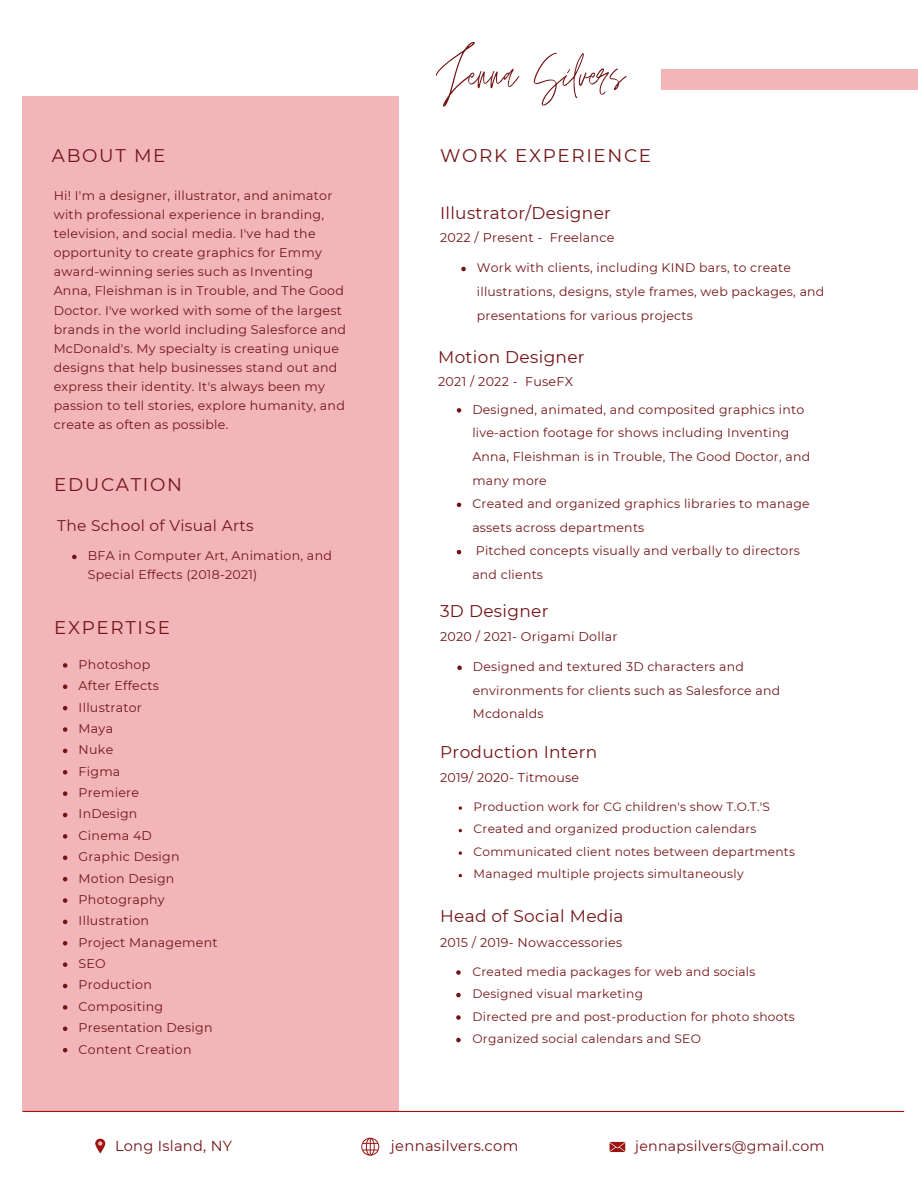
<style>
.page{position:relative;width:918px;height:1188px;background:#fff}
.page>*{position:absolute;margin:0;border:0;box-sizing:border-box;transform-origin:0 0}
.t1{font:64.05px "Jonathan";color:#731416}
.t2{font:18.3px "Montserrat";letter-spacing:.09em;color:#731416}
.t3{font:16.95px "Montserrat";letter-spacing:.02em;color:#731416}
.t4{font:15.45px "Montserrat";letter-spacing:.02em;color:#731416}
.t5{font:14.7px "Montserrat";letter-spacing:.02em;color:#731416}
.t6{font:14.55px "Montserrat";letter-spacing:.02em;color:#731416}
.t7{font:14.1px "Montserrat";letter-spacing:.02em;color:#731416}
.t8{font:12.75px "Montserrat";letter-spacing:.02em;color:#731416}
.t9{font:12.6px/19.2px "Montserrat";letter-spacing:.02em;color:#731416}
.t10{font:12.45px/23.7px "Montserrat";letter-spacing:.02em;color:#731416}
.t11{font:12.15px "Montserrat";letter-spacing:.02em;color:#731416}
</style>
<div class="page">
<div style="left:22px;top:96px;width:377px;height:1015px;background:#f1b5ba"></div>
<hr style="left:23px;top:1111px;width:881px;height:1px;background:#9a1412">
<svg style="left:361px;top:1138px;width:18px;height:18px"></svg>
<div style="left:661px;top:69px;width:257px;height:20px;background:#f1b5ba"></div>
<svg style="left:95px;top:1139px;width:10px;height:14px"></svg>
<svg style="left:610px;top:1142px;width:15px;height:10px"></svg>
<svg style="left:457px;top:666px;width:5px;height:4px"></svg>
<svg style="left:461px;top:267px;width:5px;height:4px"></svg>
<svg style="left:457px;top:408px;width:4px;height:5px"></svg>
<svg style="left:457px;top:503px;width:4px;height:4px"></svg>
<svg style="left:457px;top:550px;width:4px;height:4px"></svg>
<svg style="left:456px;top:970px;width:5px;height:5px"></svg>
<svg style="left:456px;top:993px;width:5px;height:4px"></svg>
<svg style="left:456px;top:1015px;width:5px;height:5px"></svg>
<svg style="left:456px;top:1038px;width:5px;height:4px"></svg>
<svg style="left:459px;top:806px;width:3px;height:4px"></svg>
<svg style="left:459px;top:851px;width:3px;height:4px"></svg>
<svg style="left:72px;top:555px;width:5px;height:4px"></svg>
<svg style="left:63px;top:663px;width:4px;height:5px"></svg>
<svg style="left:63px;top:685px;width:4px;height:4px"></svg>
<svg style="left:63px;top:706px;width:4px;height:4px"></svg>
<svg style="left:63px;top:727px;width:4px;height:5px"></svg>
<svg style="left:63px;top:749px;width:4px;height:4px"></svg>
<svg style="left:63px;top:770px;width:4px;height:5px"></svg>
<svg style="left:63px;top:791px;width:4px;height:5px"></svg>
<svg style="left:63px;top:813px;width:4px;height:4px"></svg>
<svg style="left:63px;top:834px;width:4px;height:5px"></svg>
<svg style="left:63px;top:856px;width:4px;height:4px"></svg>
<svg style="left:63px;top:877px;width:4px;height:4px"></svg>
<svg style="left:63px;top:898px;width:4px;height:5px"></svg>
<svg style="left:63px;top:920px;width:4px;height:4px"></svg>
<svg style="left:63px;top:941px;width:4px;height:5px"></svg>
<svg style="left:63px;top:962px;width:4px;height:5px"></svg>
<svg style="left:63px;top:984px;width:4px;height:4px"></svg>
<svg style="left:63px;top:1005px;width:4px;height:5px"></svg>
<svg style="left:63px;top:1027px;width:4px;height:4px"></svg>
<svg style="left:63px;top:1048px;width:4px;height:4px"></svg>
<p class="t2" style="left:52px;top:144px;width:115px">ABOUT ME</p>
<p class="t9" style="left:54px;top:186px;width:294px">Hi! I'm a designer, illustrator, and animator with professional experience in branding, television, and social media. I've had the opportunity to create graphics for Emmy award-winning series such as Inventing Anna, Fleishman is in Trouble, and The Good Doctor. I've worked with some of the largest brands in the world including Salesforce and McDonald's. My specialty is creating unique designs that help businesses stand out and express their identity. It's always been my passion to tell stories, explore humanity, and create as often as possible.</p>
<p class="t2" style="left:54px;top:473px;width:129px">EDUCATION</p>
<p class="t4" style="left:57px;top:517px;width:198px">The School of Visual Arts</p>
<p class="t9" style="left:88px;top:546px;width:246px">BFA in Computer Art, Animation, and<br>Special Effects (2018-2021)</p>
<p class="t2" style="left:54px;top:616px;width:117px">EXPERTISE</p>
<p class="t9" style="left:79px;top:655px;width:73px">Photoshop</p>
<p class="t9" style="left:79px;top:676px;width:82px">After Effects</p>
<p class="t9" style="left:79px;top:697px;width:65px">Illustrator</p>
<p class="t9" style="left:79px;top:719px;width:36px">Maya</p>
<p class="t9" style="left:79px;top:740px;width:36px">Nuke</p>
<p class="t9" style="left:79px;top:762px;width:43px">Figma</p>
<p class="t9" style="left:79px;top:783px;width:62px">Premiere</p>
<p class="t9" style="left:79px;top:804px;width:60px">InDesign</p>
<p class="t9" style="left:79px;top:826px;width:75px">Cinema 4D</p>
<p class="t9" style="left:79px;top:847px;width:102px">Graphic Design</p>
<p class="t9" style="left:79px;top:868px;width:97px">Motion Design</p>
<p class="t9" style="left:79px;top:890px;width:87px">Photography</p>
<p class="t9" style="left:79px;top:911px;width:72px">Illustration</p>
<p class="t9" style="left:79px;top:933px;width:141px">Project Management</p>
<p class="t9" style="left:79px;top:954px;width:29px">SEO</p>
<p class="t9" style="left:79px;top:975px;width:75px">Production</p>
<p class="t9" style="left:79px;top:997px;width:86px">Compositing</p>
<p class="t9" style="left:79px;top:1018px;width:135px">Presentation Design</p>
<p class="t9" style="left:79px;top:1039px;width:114px">Content Creation</p>
<p class="t1" style="left:436px;top:39px;width:191px">Jenna Silvers</p>
<p class="t2" style="left:440px;top:144px;width:213px">WORK EXPERIENCE</p>
<p class="t3" style="left:440px;top:203px;width:173px">Illustrator/Designer</p>
<p class="t8" style="left:440px;top:230px;width:176px">2022 / Present - Freelance</p>
<p class="t10" style="left:477px;top:256px;width:349px">Work with clients, including KIND bars, to create illustrations, designs, style frames, web packages, and presentations for various projects</p>
<p class="t3" style="left:438px;top:346px;width:148px">Motion Designer</p>
<p class="t10" style="left:472px;top:397px;width:339px">Designed, animated, and composited graphics into live-action footage for shows including Inventing Anna, Fleishman is in Trouble, The Good Doctor, and many more</p>
<p class="t10" style="left:472px;top:492px;width:339px">Created and organized graphics libraries to manage assets across departments</p>
<p class="t10" style="left:472px;top:539px;width:329px">Pitched concepts visually and verbally to directors and clients</p>
<p class="t8" style="left:438px;top:374px;width:136px">2021 / 2022 - FuseFX</p>
<p class="t3" style="left:440px;top:601px;width:110px">3D Designer</p>
<p class="t8" style="left:440px;top:629px;width:179px">2020 / 2021- Origami Dollar</p>
<p class="t10" style="left:473px;top:655px;width:309px">Designed and textured 3D characters and environments for clients such as Salesforce and<br>Mcdonalds</p>
<p class="t3" style="left:440px;top:742px;width:159px">Production Intern</p>
<p class="t8" style="left:440px;top:770px;width:141px">2019/ 2020- Titmouse</p>
<p class="t11" style="left:474px;top:799px;width:298px">Production work for CG children's show T.O.T.'S</p>
<p class="t11" style="left:474px;top:822px;width:284px">Created and organized production calendars</p>
<p class="t11" style="left:474px;top:844px;width:323px">Communicated client notes between departments</p>
<p class="t11" style="left:474px;top:867px;width:271px">Managed multiple projects simultaneously</p>
<p class="t3" style="left:440px;top:906px;width:185px">Head of Social Media</p>
<p class="t8" style="left:440px;top:934px;width:184px">2015 / 2019- Nowaccessories</p>
<p class="t11" style="left:472px;top:964px;width:285px">Created media packages for web and socials</p>
<p class="t11" style="left:472px;top:987px;width:172px">Designed visual marketing</p>
<p class="t11" style="left:472px;top:1009px;width:324px">Directed pre and post-production for photo shoots</p>
<p class="t11" style="left:472px;top:1032px;width:230px">Organized social calendars and SEO</p>
<p class="t5" style="left:391px;top:1136px;width:129px">jennasilvers.com</p>
<p class="t6" style="left:115px;top:1137px;width:119px">Long Island, NY</p>
<p class="t7" style="left:635px;top:1137px;width:191px">jennapsilvers@gmail.com</p>
</div>
